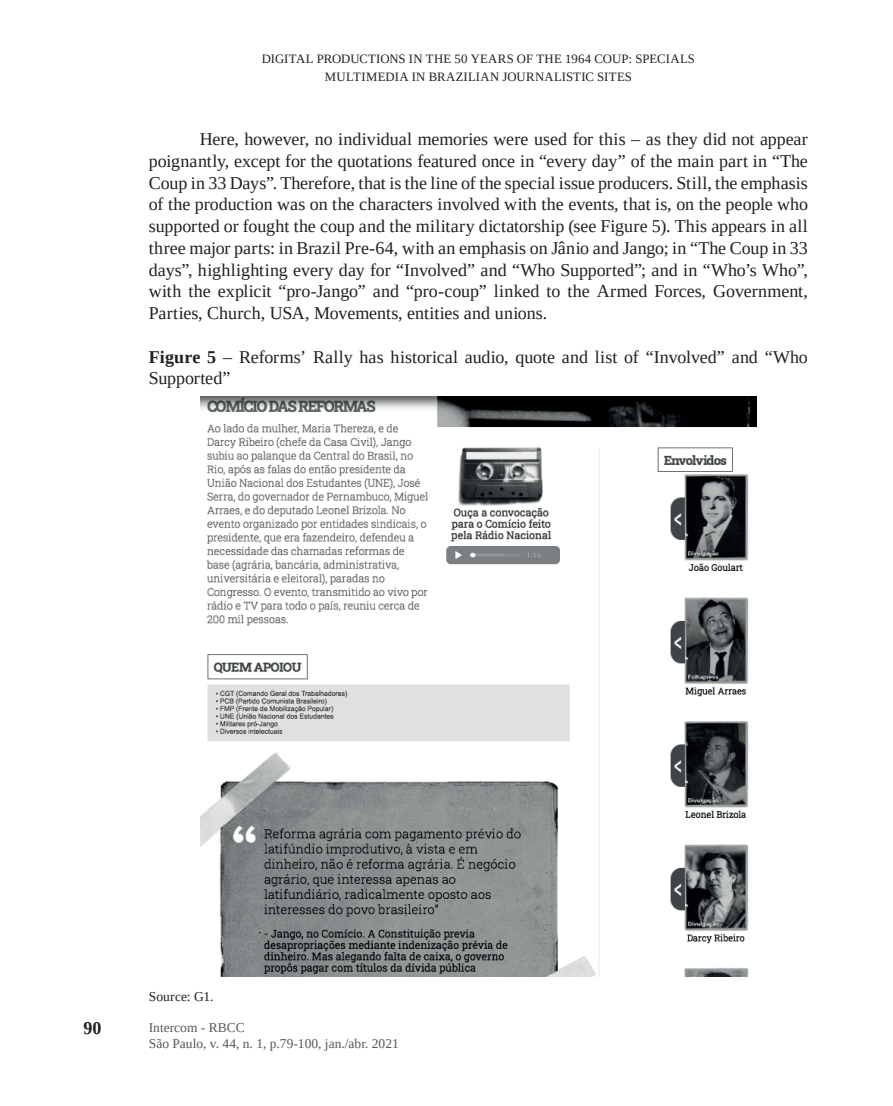
<style>
.page{position:relative;width:893px;height:1106px;background:#fff}
.page>*{position:absolute;margin:0;border:0;box-sizing:border-box;transform-origin:0 0}
.t1{font:18px/21.8px "Liberation Serif";color:#231f20;text-align:justify}
.t2{font:700 18px "Liberation Serif";color:#231f20}
.t3{font:13.5px/16.2px "Liberation Serif";color:#57585a}
.t4{font:13.5px "Liberation Serif";letter-spacing:.005em;color:#231f20}
.t5{font:12.75px/18px "Liberation Serif";letter-spacing:.015em;color:#231f20;text-align:center}
.s1{font-weight:700}
</style>
<div class="page">
<img style="left:201px;top:396px;width:555px;height:580px">
<p class="t5" style="left:262px;top:49px;width:435px">DIGITAL PRODUCTIONS IN THE 50 YEARS OF THE 1964 COUP: SPECIALS<br>MULTIMEDIA IN BRAZILIAN JOURNALISTIC SITES</p>
<p class="t1" style="left:149px;top:128px;width:661px;text-indent:51px">Here, however, no individual memories were used for this – as they did not appear poignantly, except for the quotations featured once in “every day” of the main part in “The Coup in 33 Days”. Therefore, that is the line of the special issue producers. Still, the emphasis of the production was on the characters involved with the events, that is, on the people who supported or fought the coup and the military dictatorship (see Figure 5). This appears in all three major parts: in Brazil Pre-64, with an emphasis on Jânio and Jango; in “The Coup in 33 days”, highlighting every day for “Involved” and “Who Supported”; and in “Who’s Who”, with the explicit “pro-Jango” and “pro-coup” linked to the Armed Forces, Government, Parties, Church, USA, Movements, entities and unions.</p>
<p class="t1" style="left:149px;top:346px;width:661px"><span class="s1">Figure 5</span> – Reforms’ Rally has historical audio, quote and list of “Involved” and “Who<br>Supported”</p>
<p class="t2" style="left:84px;top:1016px;width:19px">90</p>
<p class="t4" style="left:149px;top:987px;width:66px">Source: G1.</p>
<p class="t3" style="left:149px;top:1018px;width:251px">Intercom - RBCC<br>São Paulo, v. 44, n. 1, p.79-100, jan./abr. 2021</p>
</div>
